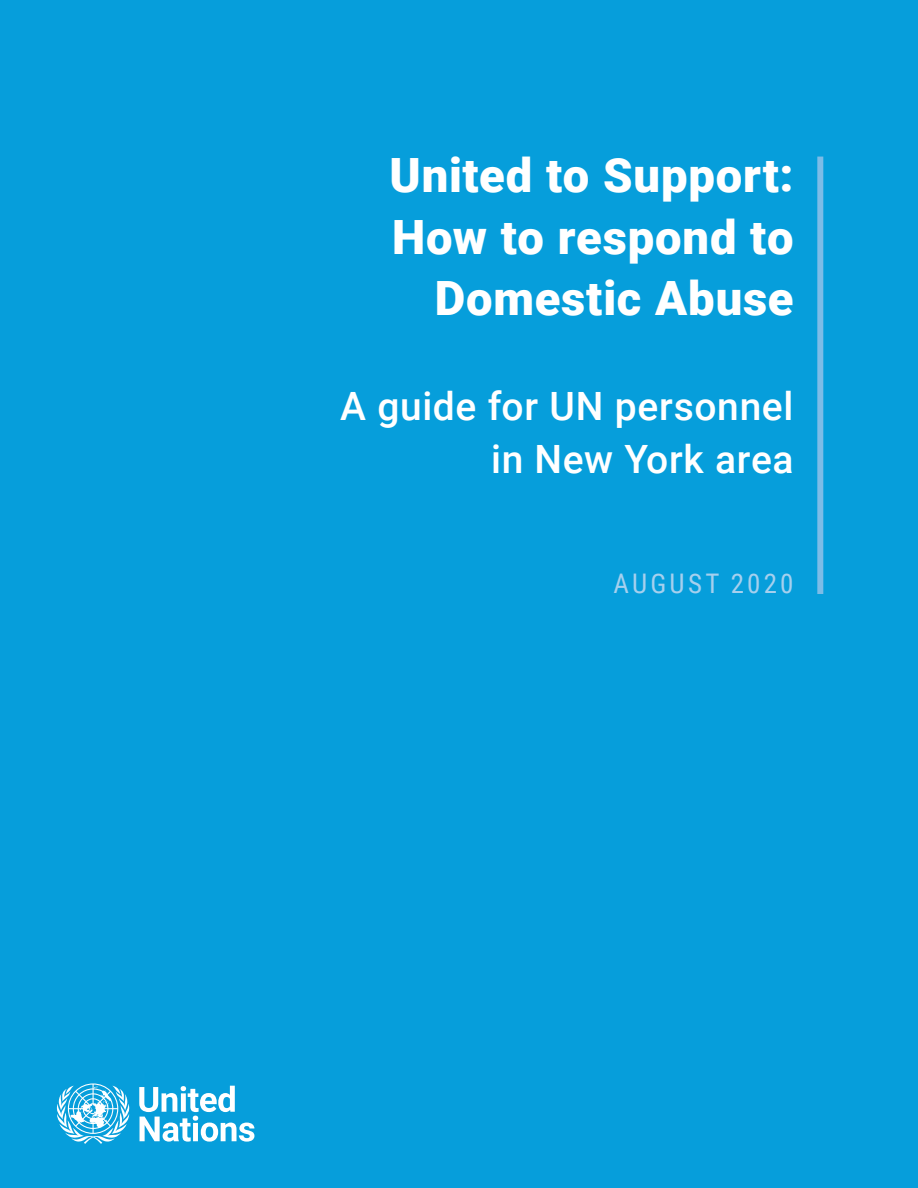
<style>
.page{position:relative;width:918px;height:1188px;background:#069edb}
.page>*{position:absolute;margin:0;border:0;box-sizing:border-box;transform-origin:0 0}
.Cover_highlighted_te{font:900 47.25px/61.5px "Roboto";letter-spacing:.015em;color:#fff;text-align:right}
.Cover_highlighted_te-2{font:500 39px/52.5px "Roboto";letter-spacing:.015em;color:#fff;text-align:right}
.Cover_date{font:27px "Roboto Condensed";letter-spacing:.12em;color:#a6d0ee}
</style>
<div class="page">
<svg style="left:56px;top:1083px;width:198px;height:61px"></svg>
<div style="left:817px;top:157px;width:6px;height:437px;background:#7cbce7"></div>
<p class="Cover_highlighted_te" style="left:389px;top:143px;width:406px">United to Support:<br>How to respond to<br>Domestic Abuse</p>
<p class="Cover_highlighted_te-2" style="left:340px;top:379px;width:455px">A guide for UN personnel in New York area</p>
<p class="Cover_date" style="left:614px;top:564px;width:182px">AUGUST 2020</p>
</div>
